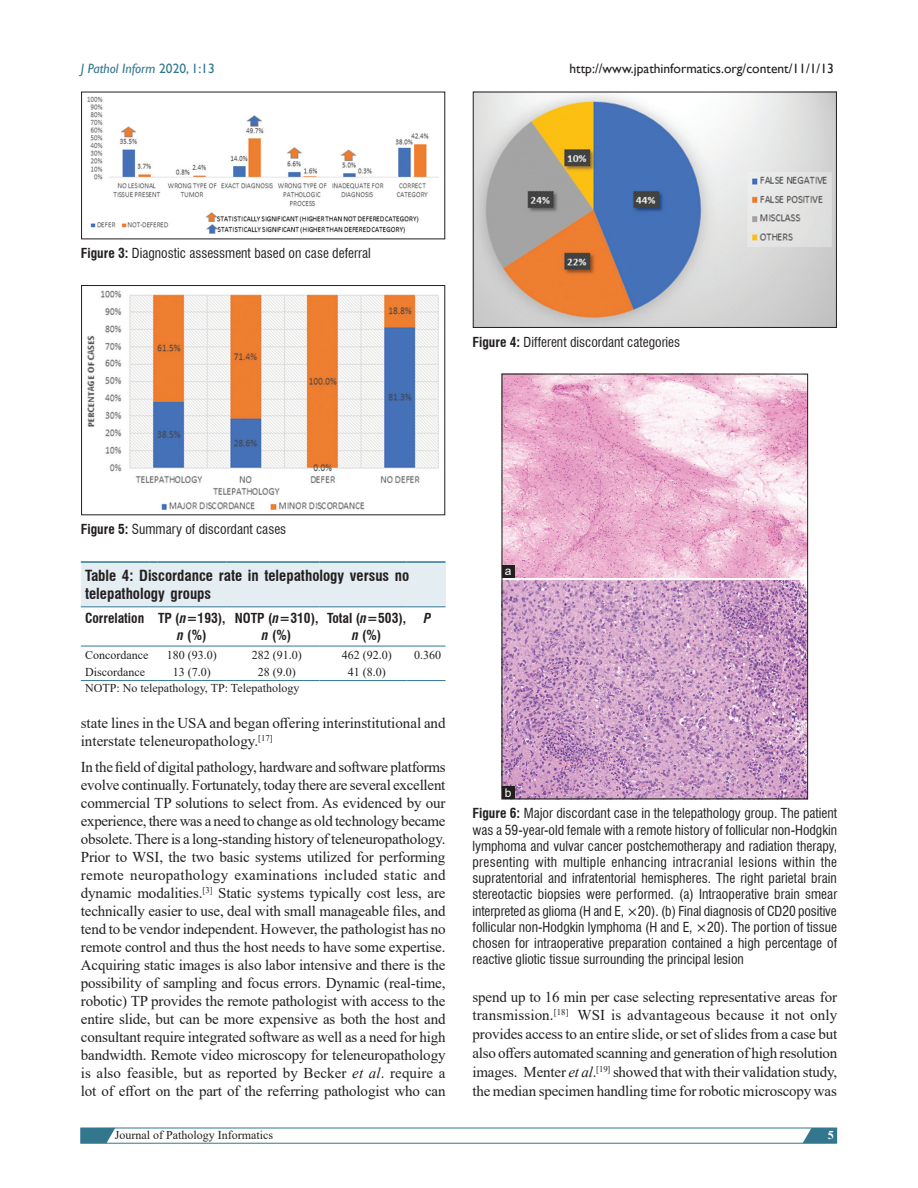
<style>
.page{position:relative;width:918px;height:1188px;background:#fff}
.page>*{position:absolute;margin:0;border:0;box-sizing:border-box;transform-origin:0 0}
.TX{font:15px/18px "Times New Roman";letter-spacing:-.01em;color:#231f20;text-align:justify}
.TT{font:700 condensed 15px/18px "Swiss 721 BT";color:#231f20}
.FGC{font:condensed 13.5px/16.2px "Swiss 721 BT";color:#231f20;text-align:justify}
.TCH{font:700 condensed 13.5px/16.2px "Swiss 721 BT";color:#231f20;text-align:center}
.t1{font:13.5px "Gill Sans";color:#231f20}
.t2{font:italic 13.5px "Gill Sans";color:#33778f}
.TCH-2{font:italic 700 condensed 13.5px "Swiss 721 BT";color:#231f20}
.TFN{font:12px "Times New Roman";color:#231f20}
.TB{font:12px "Times New Roman";color:#231f20}
.TBL{font:12px "Times New Roman";color:#231f20}
.LABEL{font:12px "Arial";color:#fff}
.t3{font:700 12px "Times New Roman";color:#fff}
.s1{font-style:normal}
.s2{font-weight:700}
.s3{font-style:italic}
</style>
<div class="page">
<svg style="left:80px;top:1128px;width:758px;height:16px"></svg>
<img style="left:87px;top:290px;width:352px;height:220px">
<div style="left:81px;top:285px;width:364px;height:230px;border:1px solid #231f20"></div>
<img style="left:87px;top:96px;width:352px;height:138px">
<img style="left:475px;top:94px;width:360px;height:232px">
<div style="left:473px;top:92px;width:364px;height:236px;border:1px solid #231f20"></div>
<div style="left:81px;top:562px;width:365px;height:45px;background:#e4edf2"></div>
<hr style="left:81px;top:680px;width:69px;height:1px;background:#33778f">
<hr style="left:157px;top:680px;width:69px;height:1px;background:#33778f">
<hr style="left:234px;top:680px;width:85px;height:1px;background:#33778f">
<hr style="left:327px;top:680px;width:79px;height:1px;background:#33778f">
<hr style="left:414px;top:680px;width:32px;height:1px;background:#33778f">
<hr style="left:81px;top:646px;width:69px;height:1px;background:#33778f">
<hr style="left:157px;top:646px;width:69px;height:1px;background:#33778f">
<hr style="left:234px;top:646px;width:85px;height:1px;background:#33778f">
<hr style="left:327px;top:646px;width:79px;height:1px;background:#33778f">
<hr style="left:414px;top:646px;width:32px;height:1px;background:#33778f">
<hr style="left:81px;top:561px;width:69px;height:2px;background:#33778f">
<svg style="left:150px;top:561px;width:7px;height:2px"></svg>
<hr style="left:157px;top:561px;width:69px;height:2px;background:#33778f">
<svg style="left:226px;top:561px;width:8px;height:2px"></svg>
<hr style="left:234px;top:561px;width:85px;height:2px;background:#33778f">
<svg style="left:319px;top:561px;width:8px;height:2px"></svg>
<hr style="left:327px;top:561px;width:79px;height:2px;background:#33778f">
<svg style="left:406px;top:561px;width:8px;height:2px"></svg>
<hr style="left:414px;top:561px;width:32px;height:2px;background:#33778f">
<hr style="left:81px;top:606px;width:69px;height:1px;background:#33778f">
<hr style="left:157px;top:606px;width:69px;height:1px;background:#33778f">
<hr style="left:234px;top:606px;width:85px;height:1px;background:#33778f">
<hr style="left:327px;top:606px;width:79px;height:1px;background:#33778f">
<hr style="left:414px;top:606px;width:32px;height:1px;background:#33778f">
<img style="left:504px;top:376px;width:302px;height:421px">
<div style="left:502px;top:374px;width:306px;height:425px;border:1px solid #231f20"></div>
<div style="left:502px;top:786px;width:13px;height:13px;background:#231f20"></div>
<div style="left:502px;top:565px;width:13px;height:13px;background:#231f20"></div>
<p class="t2" style="left:81px;top:61px;width:135px">J Pathol Inform <span class="s1">2020, 1:13</span></p>
<p class="t1" style="left:570px;top:61px;width:266px">http://www.jpathinformatics.org/content/11/1/13</p>
<p class="FGC" style="left:81px;top:245px;width:292px"><span class="s2">Figure 3:</span> Diagnostic assessment based on case deferral</p>
<p class="FGC" style="left:472px;top:334px;width:209px"><span class="s2">Figure 4:</span> Different discordant categories</p>
<p class="FGC" style="left:81px;top:521px;width:207px"><span class="s2">Figure 5:</span> Summary of discordant cases</p>
<p class="TT" style="left:85px;top:567px;width:326px">Table 4: Discordance rate in telepathology versus no telepathology groups</p>
<p class="TCH" style="left:85px;top:610px;width:61px">Correlation</p>
<p class="TCH" style="left:158px;top:610px;width:69px">TP (<span class="s3">n</span>=193), <span class="s3">n</span> (%)</p>
<p class="TCH" style="left:235px;top:610px;width:85px">NOTP (<span class="s3">n</span>=310), <span class="s3">n</span> (%)</p>
<p class="TCH" style="left:327px;top:610px;width:81px">Total (<span class="s3">n</span>=503), <span class="s3">n</span> (%)</p>
<p class="TCH-2" style="left:424px;top:610px;width:9px">P</p>
<p class="TB" style="left:85px;top:646px;width:65px">Concordance</p>
<p class="TB" style="left:167px;top:646px;width:51px">180 (93.0)</p>
<p class="TB" style="left:252px;top:646px;width:51px">282 (91.0)</p>
<p class="TB" style="left:342px;top:646px;width:51px">462 (92.0)</p>
<p class="TBL" style="left:414px;top:646px;width:28px">0.360</p>
<p class="TBL" style="left:85px;top:663px;width:61px">Discordance</p>
<p class="TBL" style="left:173px;top:663px;width:39px">13 (7.0)</p>
<p class="TBL" style="left:258px;top:663px;width:39px">28 (9.0)</p>
<p class="TBL" style="left:348px;top:663px;width:39px">41 (8.0)</p>
<p class="TFN" style="left:85px;top:680px;width:216px">NOTP: No telepathology, TP: Telepathology</p>
<p class="TX" style="left:81px;top:713px;width:366px">state lines in the USA and began offering interinstitutional and interstate teleneuropathology.<sup>[17]</sup></p>
<p class="TX" style="left:81px;top:758px;width:366px">In the field of digital pathology, hardware and software platforms evolve continually. Fortunately, today there are several excellent commercial TP solutions to select from. As evidenced by our experience, there was a need to change as old technology became obsolete. There is a long‑standing history of teleneuropathology.<br>Prior to WSI, the two basic systems utilized for performing remote neuropathology examinations included static and dynamic modalities.<sup>[3]</sup> Static systems typically cost less, are technically easier to use, deal with small manageable files, and tend to be vendor independent. However, the pathologist has no remote control and thus the host needs to have some expertise.<br>Acquiring static images is also labor intensive and there is the possibility of sampling and focus errors. Dynamic (real‑time, robotic) TP provides the remote pathologist with access to the entire slide, but can be more expensive as both the host and consultant require integrated software as well as a need for high bandwidth. Remote video microscopy for teleneuropathology is also feasible, but as reported by Becker <span class="s3">et al</span>. require a lot of effort on the part of the referring pathologist who can</p>
<p class="LABEL" style="left:505px;top:562px;width:8px">a</p>
<p class="LABEL" style="left:505px;top:785px;width:8px">b</p>
<p class="FGC" style="left:472px;top:805px;width:366px"><span class="s2">Figure 6:</span> Major discordant case in the telepathology group. The patient was a 59‑year‑old female with a remote history of follicular non‑Hodgkin lymphoma and vulvar cancer postchemotherapy and radiation therapy, presenting with multiple enhancing intracranial lesions within the supratentorial and infratentorial hemispheres. The right parietal brain stereotactic biopsies were performed. (a) Intraoperative brain smear interpreted as glioma (H and E, ×20). (b) Final diagnosis of CD20 positive follicular non‑Hodgkin lymphoma (H and E, ×20). The portion of tissue chosen for intraoperative preparation contained a high percentage of reactive gliotic tissue surrounding the principal lesion</p>
<p class="TX" style="left:472px;top:987px;width:366px;line-height:18.9px">spend up to 16 min per case selecting representative areas for transmission.<sup>[18]</sup> WSI is advantageous because it not only provides access to an entire slide, or set of slides from a case but also offers automated scanning and generation of high resolution images. Menter <span class="s3">et al</span>.<sup>[19]</sup> showed that with their validation study, the median specimen handling time for robotic microscopy was</p>
<p class="TFN" style="left:115px;top:1127px;width:160px">Journal of Pathology Informatics</p>
<p class="t3" style="left:828px;top:1127px;width:7px">5</p>
</div>
